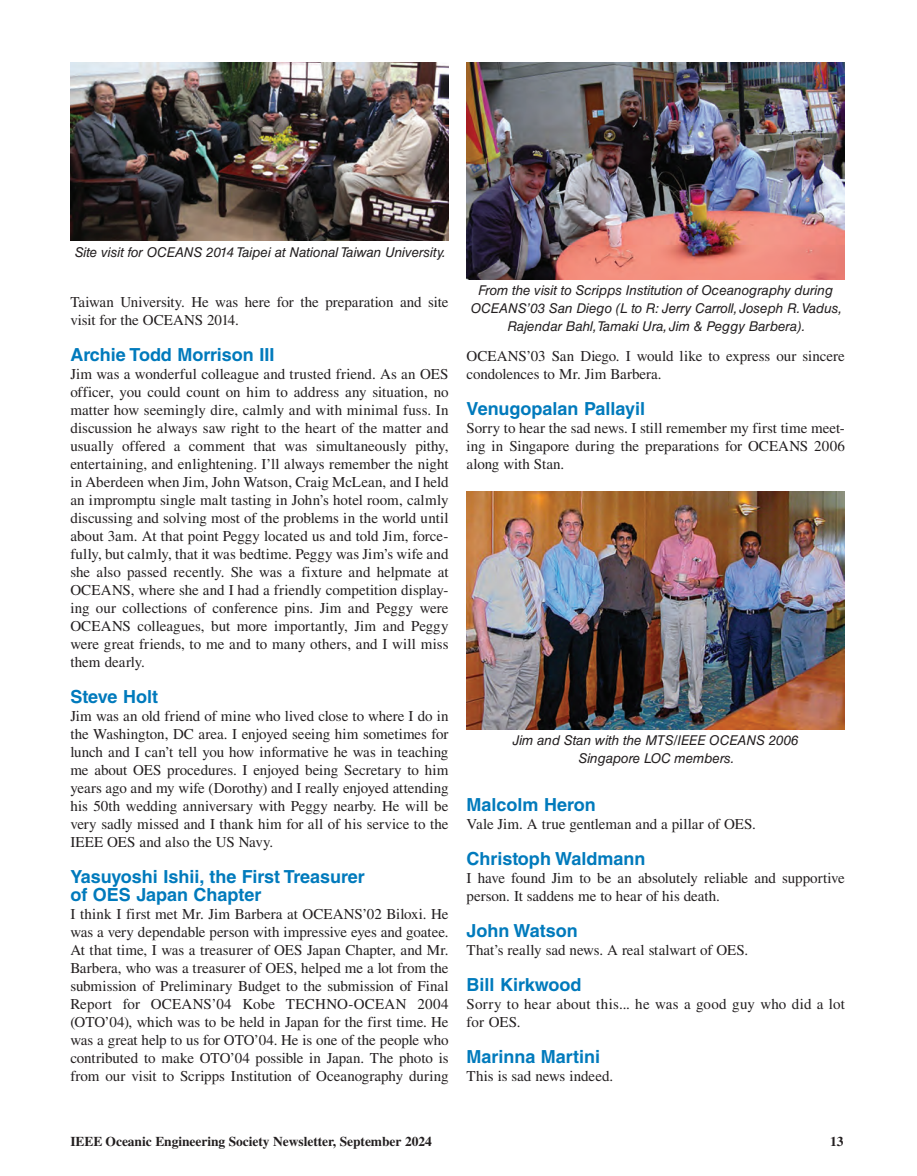
<style>
.page{position:relative;width:917px;height:1176px;background:#fff}
.page>*{position:absolute;margin:0;border:0;box-sizing:border-box;transform-origin:0 0}
.t1{font:700 18px/18px "Helvetica LT Std";color:#007abc}
.t2{font:15px/18px "Times LT Std";color:#231f20}
.t3{font:italic 13.5px/18px "Helvetica LT Std";letter-spacing:-.005em;color:#231f20;text-align:center}
.t4{font:700 13.5px "Times LT Std";letter-spacing:-.005em;color:#231f20}
</style>
<div class="page">
<img style="left:70px;top:62px;width:378px;height:179px">
<img style="left:466px;top:62px;width:378px;height:217px">
<img style="left:466px;top:491px;width:378px;height:238px">
<p class="t3" style="left:75px;top:243px;width:372px">Site visit for OCEANS 2014 Taipei at National Taiwan University.</p>
<p class="t2" style="left:70px;top:292px;width:380px">Taiwan University. He was here for the preparation and site visit for the OCEANS 2014.</p>
<p class="t1" style="left:70px;top:345px;width:206px">Archie Todd Morrison III</p>
<p class="t2" style="left:70px;top:364px;width:380px;text-align:justify">Jim was a wonderful colleague and trusted friend. As an OES officer, you could count on him to address any situation, no matter how seemingly dire, calmly and with minimal fuss. In discussion he always saw right to the heart of the matter and usually offered a comment that was simultaneously pithy, entertaining, and enlightening. I’ll always remember the night in Aberdeen when Jim, John Watson, Craig McLean, and I held an impromptu single malt tasting in John’s hotel room, calmly discussing and solving most of the problems in the world until about 3am. At that point Peggy located us and told Jim, force&shy;fully, but calmly, that it was bedtime. Peggy was Jim’s wife and she also passed recently. She was a fixture and helpmate at OCEANS, where she and I had a friendly competition display&shy;ing our collections of conference pins. Jim and Peggy were OCEANS colleagues, but more importantly, Jim and Peggy were great friends, to me and to many others, and I will miss them dearly.</p>
<p class="t1" style="left:70px;top:687px;width:89px">Steve Holt</p>
<p class="t2" style="left:70px;top:706px;width:380px;text-align:justify">Jim was an old friend of mine who lived close to where I do in the Washington, DC area. I enjoyed seeing him sometimes for lunch and I can’t tell you how informative he was in teaching me about OES procedures. I enjoyed being Secretary to him years ago and my wife (Dorothy) and I really enjoyed attending his 50th wedding anniversary with Peggy nearby. He will be very sadly missed and I thank him for all of his service to the IEEE OES and also the US Navy.</p>
<p class="t1" style="left:70px;top:867px;width:296px">Yasuyoshi Ishii, the First Treasurer of OES Japan Chapter</p>
<p class="t2" style="left:70px;top:904px;width:380px;text-align:justify">I think I first met Mr. Jim Barbera at OCEANS’02 Biloxi. He was a very dependable person with impressive eyes and goatee.<br>At that time, I was a treasurer of OES Japan Chapter, and Mr.<br>Barbera, who was a treasurer of OES, helped me a lot from the submission of Preliminary Budget to the submission of Final Report for OCEANS’04 Kobe TECHNO-OCEAN 2004 (OTO’04), which was to be held in Japan for the first time. He was a great help to us for OTO’04. He is one of the people who contributed to make OTO’04 possible in Japan. The photo is from our visit to Scripps Institution of Oceanography during</p>
<p class="t3" style="left:470px;top:281px;width:373px">From the visit to Scripps Institution of Oceanography during<br>OCEANS’03 San Diego (L to R: Jerry Carroll, Joseph R. Vadus,<br>Rajendar Bahl,Tamaki Ura, Jim &amp; Peggy Barbera).</p>
<p class="t2" style="left:466px;top:346px;width:380px">OCEANS’03 San Diego. I would like to express our sincere condolences to Mr. Jim Barbera.</p>
<p class="t1" style="left:466px;top:399px;width:180px">Venugopalan Pallayil</p>
<p class="t2" style="left:466px;top:418px;width:380px;text-align:justify">Sorry to hear the sad news. I still remember my first time meet&shy;ing in Singapore during the preparations for OCEANS 2006 along with Stan.</p>
<p class="t3" style="left:512px;top:731px;width:287px">Jim and Stan with the MTS/IEEE OCEANS 2006<br>Singapore LOC members.</p>
<p class="t1" style="left:466px;top:795px;width:131px">Malcolm Heron</p>
<p class="t2" style="left:466px;top:814px;width:291px">Vale Jim. A true gentleman and a pillar of OES.</p>
<p class="t1" style="left:466px;top:849px;width:180px">Christoph Waldmann</p>
<p class="t2" style="left:466px;top:868px;width:380px">I have found Jim to be an absolutely reliable and supportive person. It saddens me to hear of his death.</p>
<p class="t1" style="left:466px;top:921px;width:113px">John Watson</p>
<p class="t2" style="left:466px;top:940px;width:283px">That’s really sad news. A real stalwart of OES.</p>
<p class="t1" style="left:466px;top:975px;width:116px">Bill Kirkwood</p>
<p class="t2" style="left:466px;top:994px;width:380px">Sorry to hear about this... he was a good guy who did a lot for OES.</p>
<p class="t1" style="left:466px;top:1047px;width:135px">Marinna Martini</p>
<p class="t2" style="left:466px;top:1066px;width:148px">This is sad news indeed.</p>
<p class="t4" style="left:70px;top:1133px;width:363px">IEEE Oceanic Engineering Society Newsletter, September 2024</p>
<p class="t4" style="left:830px;top:1133px;width:15px">13</p>
</div>
